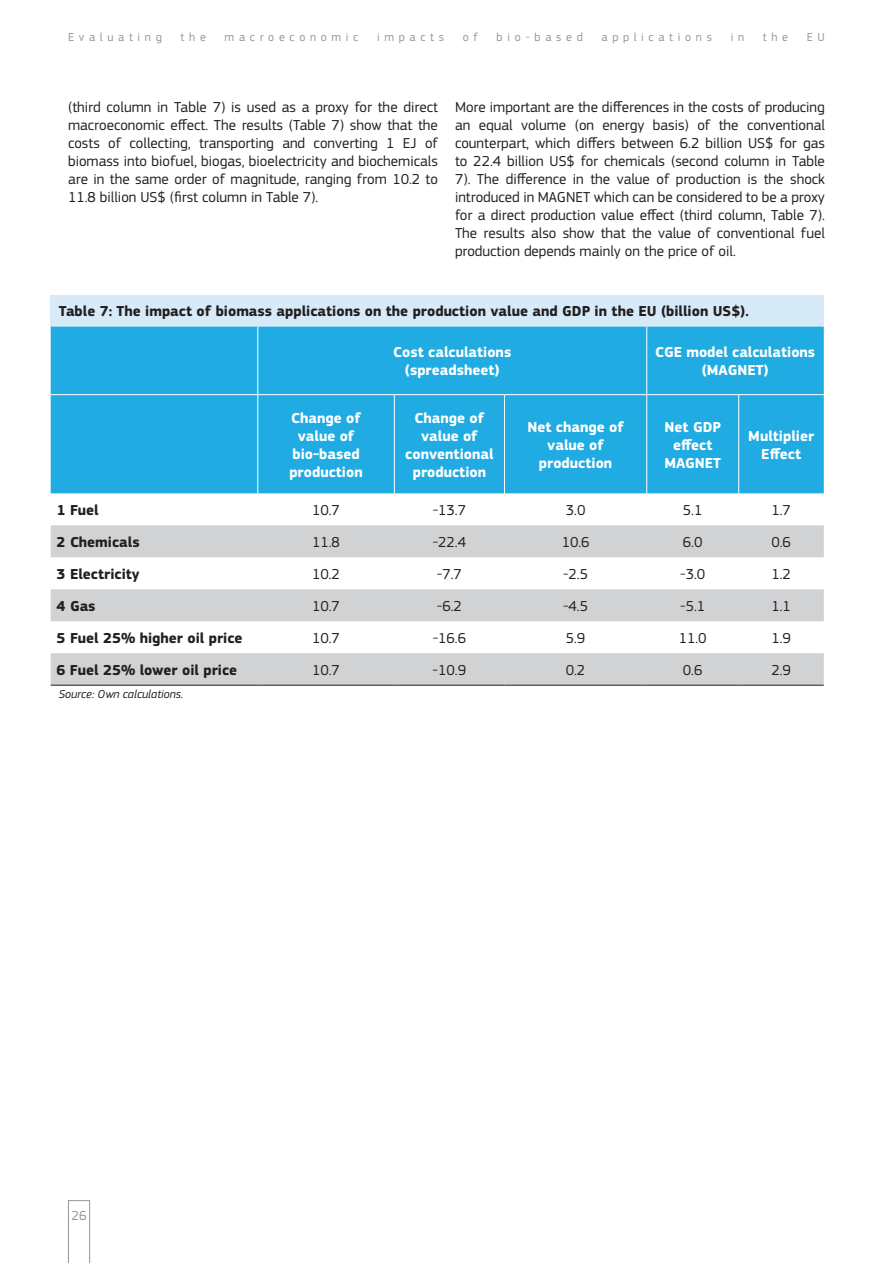
<style>
.page{position:relative;width:893px;height:1263px;background:#fff}
.page>*{position:absolute;margin:0;border:0;box-sizing:border-box;transform-origin:0 0}
.t1{font:15px/18px "EC Square Sans Pro";color:#231f20;text-align:justify}
.t2{font:700 15px/18px "EC Square Sans Pro";color:#fff;text-align:center}
.t3{font:700 15px "EC Square Sans Pro";color:#231f20}
.t4{font:13.5px "EC Square Sans Pro";color:#939598}
.t5{font:12px "EC Square Sans Pro";letter-spacing:.39em;color:#939598}
.t6{font:italic 12px "EC Square Sans Pro";color:#231f20}
</style>
<div class="page">
<svg style="left:68px;top:1200px;width:22px;height:63px"></svg>
<div style="left:51px;top:295px;width:773px;height:32px;background:#d6eaf8"></div>
<div style="left:51px;top:327px;width:773px;height:166px;background:#20ace3"></div>
<svg style="left:51px;top:525px;width:773px;height:160px;fill:#d1d2d4"></svg>
<hr style="left:257px;top:327px;width:1px;height:67px;background:#fff">
<hr style="left:646px;top:327px;width:1px;height:67px;background:#fff">
<hr style="left:51px;top:394px;width:207px;height:1px;background:#fff">
<hr style="left:258px;top:394px;width:136px;height:1px;background:#fff">
<hr style="left:257px;top:395px;width:1px;height:98px;background:#fff">
<hr style="left:394px;top:394px;width:110px;height:1px;background:#fff">
<hr style="left:394px;top:395px;width:1px;height:98px;background:#fff">
<hr style="left:504px;top:394px;width:143px;height:1px;background:#fff">
<hr style="left:504px;top:395px;width:1px;height:98px;background:#fff">
<hr style="left:647px;top:394px;width:92px;height:1px;background:#fff">
<hr style="left:646px;top:395px;width:1px;height:98px;background:#fff">
<hr style="left:739px;top:394px;width:85px;height:1px;background:#fff">
<hr style="left:738px;top:395px;width:1px;height:98px;background:#fff">
<hr style="left:51px;top:685px;width:207px;height:1px;background:#231f20">
<hr style="left:258px;top:685px;width:136px;height:1px;background:#231f20">
<hr style="left:394px;top:685px;width:110px;height:1px;background:#231f20">
<hr style="left:504px;top:685px;width:143px;height:1px;background:#231f20">
<hr style="left:647px;top:685px;width:92px;height:1px;background:#231f20">
<hr style="left:739px;top:685px;width:85px;height:1px;background:#231f20">
<p class="t5" style="left:68px;top:30px;width:95px">Evaluating</p>
<p class="t5" style="left:181px;top:30px;width:27px">the</p>
<p class="t5" style="left:225px;top:30px;width:135px">macroeconomic</p>
<p class="t5" style="left:377px;top:30px;width:68px">impacts</p>
<p class="t5" style="left:463px;top:30px;width:17px">o f</p>
<p class="t5" style="left:497px;top:30px;width:88px">bio-based</p>
<p class="t5" style="left:602px;top:30px;width:112px">applications</p>
<p class="t5" style="left:731px;top:30px;width:15px">i n</p>
<p class="t5" style="left:763px;top:30px;width:27px">the</p>
<p class="t5" style="left:807px;top:30px;width:20px">E U</p>
<p class="t1" style="left:68px;top:98px;width:371px">(third column in Table 7) is used as a proxy for the direct macroeconomic effect. The results (Table 7) show that the costs of collecting, transporting and converting 1 EJ of biomass into biofuel, biogas, bioelectricity and biochemicals are in the same order of magnitude, ranging from 10.2 to 11.8 billion US$ (first column in Table 7).</p>
<p class="t1" style="left:455px;top:98px;width:371px">More important are the differences in the costs of producing an equal volume (on energy basis) of the conventional counterpart, which differs between 6.2 billion US$ for gas to 22.4 billion US$ for chemicals (second column in Table 7). The difference in the value of production is the shock introduced in MAGNET which can be considered to be a proxy for a direct production value effect (third column, Table 7).<br>The results also show that the value of conventional fuel production depends mainly on the price of oil.</p>
<p class="t3" style="left:59px;top:302px;width:692px">Table 7: The impact of biomass applications on the production value and GDP in the EU (billion US$).</p>
<p class="t2" style="left:393px;top:344px;width:120px">Cost calculations (spreadsheet)</p>
<p class="t2" style="left:655px;top:344px;width:161px">CGE model calculations (MAGNET)</p>
<p class="t2" style="left:289px;top:409px;width:75px">Change of value of bio-based production</p>
<p class="t2" style="left:405px;top:409px;width:90px">Change of value of conventional production</p>
<p class="t2" style="left:527px;top:418px;width:98px">Net change of value of production</p>
<p class="t2" style="left:664px;top:418px;width:58px">Net GDP effect<br>MAGNET</p>
<p class="t2" style="left:748px;top:427px;width:67px">Multiplier<br>Effect</p>
<p class="t3" style="left:57px;top:501px;width:44px">1 Fuel</p>
<p class="t1" style="left:312px;top:501px;width:29px">10.7</p>
<p class="t1" style="left:433px;top:501px;width:35px">-13.7</p>
<p class="t1" style="left:566px;top:501px;width:21px">3.0</p>
<p class="t1" style="left:683px;top:501px;width:21px">5.1</p>
<p class="t1" style="left:771px;top:501px;width:21px">1.7</p>
<p class="t3" style="left:57px;top:533px;width:85px">2 Chemicals</p>
<p class="t1" style="left:312px;top:533px;width:29px">11.8</p>
<p class="t1" style="left:433px;top:533px;width:35px">-22.4</p>
<p class="t1" style="left:562px;top:533px;width:29px">10.6</p>
<p class="t1" style="left:683px;top:533px;width:21px">6.0</p>
<p class="t1" style="left:771px;top:533px;width:21px">0.6</p>
<p class="t3" style="left:57px;top:565px;width:85px">3 Electricity</p>
<p class="t1" style="left:312px;top:565px;width:29px">10.2</p>
<p class="t1" style="left:437px;top:565px;width:27px">-7.7</p>
<p class="t1" style="left:563px;top:565px;width:27px">-2.5</p>
<p class="t1" style="left:680px;top:565px;width:27px">-3.0</p>
<p class="t1" style="left:771px;top:565px;width:21px">1.2</p>
<p class="t3" style="left:57px;top:597px;width:40px">4 Gas</p>
<p class="t1" style="left:312px;top:597px;width:29px">10.7</p>
<p class="t1" style="left:437px;top:597px;width:27px">-6.2</p>
<p class="t1" style="left:563px;top:597px;width:27px">-4.5</p>
<p class="t1" style="left:680px;top:597px;width:27px">-5.1</p>
<p class="t1" style="left:771px;top:597px;width:21px">1.1</p>
<p class="t3" style="left:57px;top:629px;width:187px">5 Fuel 25% higher oil price</p>
<p class="t1" style="left:312px;top:629px;width:29px">10.7</p>
<p class="t1" style="left:433px;top:629px;width:35px">-16.6</p>
<p class="t1" style="left:566px;top:629px;width:21px">5.9</p>
<p class="t1" style="left:679px;top:629px;width:29px">11.0</p>
<p class="t1" style="left:771px;top:629px;width:21px">1.9</p>
<p class="t3" style="left:57px;top:661px;width:182px">6 Fuel 25% lower oil price</p>
<p class="t1" style="left:312px;top:661px;width:29px">10.7</p>
<p class="t1" style="left:433px;top:661px;width:35px">-10.9</p>
<p class="t1" style="left:566px;top:661px;width:21px">0.2</p>
<p class="t1" style="left:683px;top:661px;width:21px">0.6</p>
<p class="t1" style="left:771px;top:661px;width:21px">2.9</p>
<p class="t6" style="left:59px;top:687px;width:126px">Source: Own calculations.</p>
<p class="t4" style="left:72px;top:1208px;width:17px">26</p>
</div>
